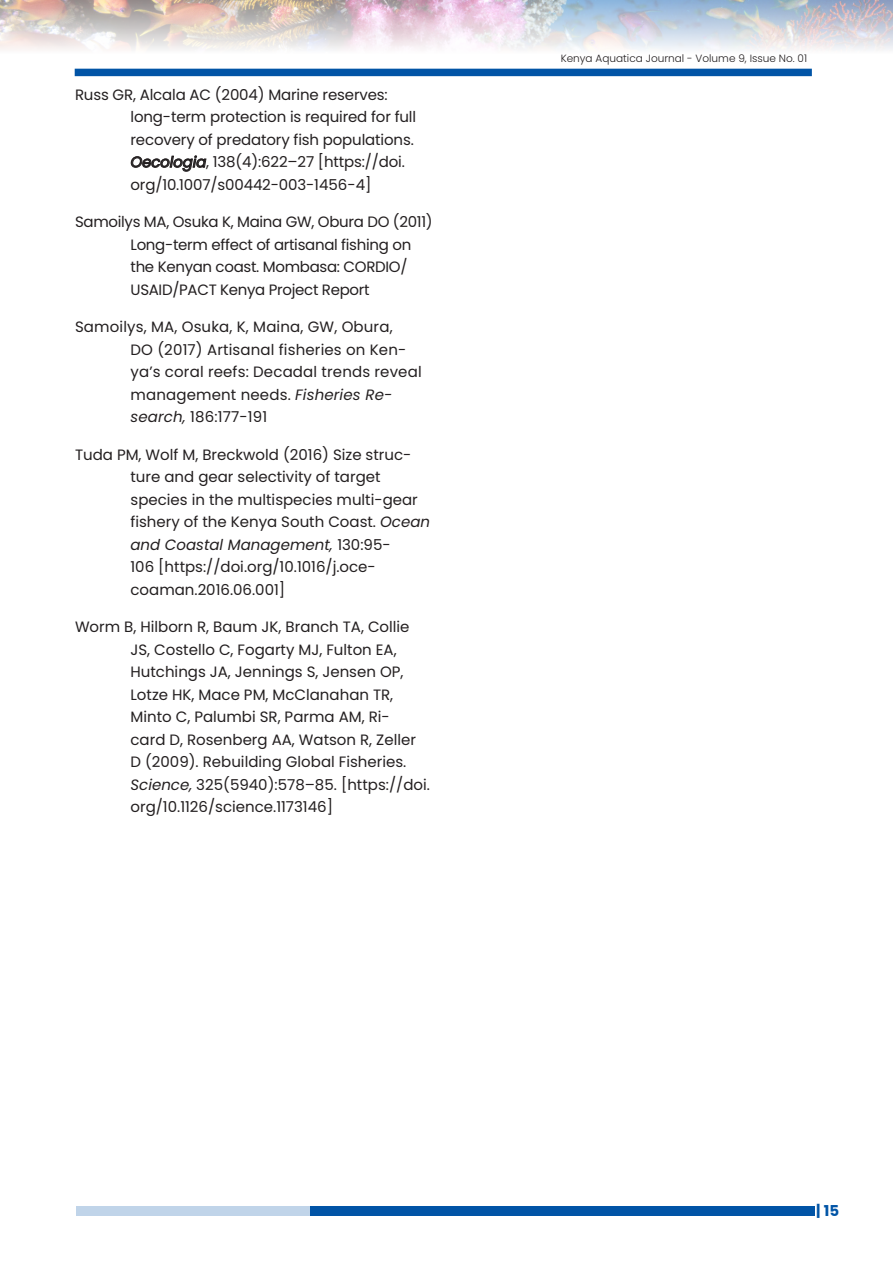
<style>
.page{position:relative;width:893px;height:1263px;background:#fff}
.page>*{position:absolute;margin:0;border:0;box-sizing:border-box;transform-origin:0 0}
.References{font:15px/22.5px "Poppins";color:#231f20}
.References-2{font:15px/22.5px "Poppins";letter-spacing:-.02em;color:#231f20}
.t1{font:700 15px "Poppins";color:#0154a6}
.t2{font:300 10.5px "Poppins";color:#231f20}
.s1{font-style:italic}
</style>
<div class="page">
<img style="left:0;top:0;width:892px;height:50px">
<div style="left:75px;top:69px;width:737px;height:7px;background:#0154a6"></div>
<div style="left:76px;top:1206px;width:235px;height:10px;background:#c0d4e9"></div>
<div style="left:310px;top:1206px;width:505px;height:10px;background:#0154a6"></div>
<p class="References" style="left:130px;top:83px;width:287px;text-indent:-56px">Russ GR, Alcala AC (2004) Marine reserves: long-term protection is required for full recovery of predatory fish populations.<br><span class="s1">Oecologia</span>, 138(4):622–27 [https://doi. org/10.1007/s00442-003-1456-4]</p>
<p class="References-2" style="left:130px;top:211px;width:304px;text-indent:-56px">Samoilys MA, Osuka K, Maina GW, Obura DO (2011)<br>Long-term effect of artisanal fishing on the Kenyan coast. Mombasa: CORDIO/ USAID/PACT Kenya Project Report</p>
<p class="References" style="left:130px;top:316px;width:293px;text-indent:-56px">Samoilys, MA, Osuka, K, Maina, GW, Obura,<br>DO (2017) Artisanal fisheries on Ken&shy;ya’s coral reefs: Decadal trends reveal management needs. <span class="s1">Fisheries Re&shy;search,</span> 186:177-191</p>
<p class="References" style="left:130px;top:443px;width:301px;text-indent:-56px">Tuda PM, Wolf M, Breckwold (2016) Size struc&shy;ture and gear selectivity of target species in the multispecies multi-gear fishery of the Kenya South Coast. <span class="s1">Ocean and Coastal Management,</span> 130:95-<br>106 [https://doi.org/10.1016/j.oce&shy;coaman.2016.06.001]</p>
<p class="References" style="left:130px;top:616px;width:301px;text-indent:-56px">Worm B, Hilborn R, Baum JK, Branch TA, Collie JS, Costello C, Fogarty MJ, Fulton EA, Hutchings JA, Jennings S, Jensen OP, Lotze HK, Mace PM, McClanahan TR, Minto C, Palumbi SR, Parma AM, Ri-<br>card D, Rosenberg AA, Watson R, Zeller D (2009). Rebuilding Global Fisheries.<br><span class="s1">Science,</span> 325(5940):578–85. [https://doi. org/10.1126/science.1173146]</p>
<p class="t2" style="left:561px;top:53px;width:248px">Kenya Aquatica Journal - Volume 9, Issue No. 01</p>
<p class="t1" style="left:816px;top:1202px;width:24px">| 15</p>
</div>
